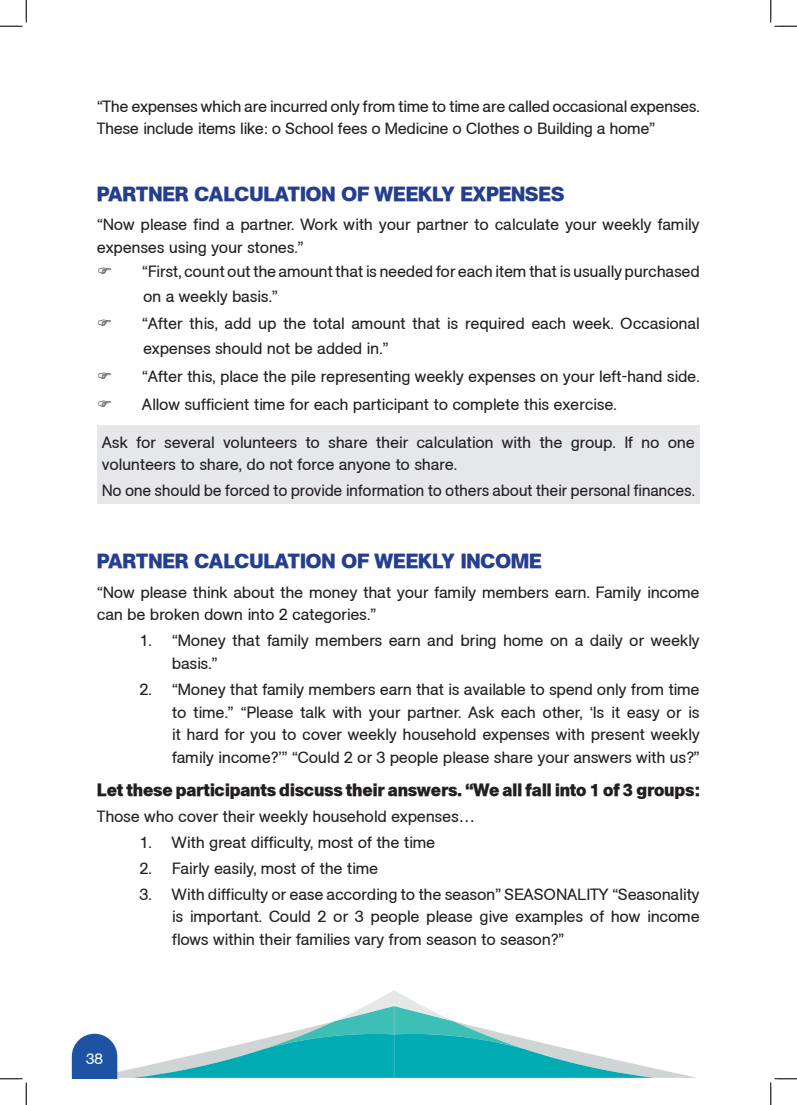
<style>
.page{position:relative;width:797px;height:1105px;background:#fff}
.page>*{position:absolute;margin:0;border:0;box-sizing:border-box;transform-origin:0 0}
.bodytext{font:20px "Agent DB Bold";color:#253f8e}
.bodytext-2{font:17.5px "Agent DB Bold";color:#231f20}
.bodytext-3{font:16.25px/22.5px "Agent DB Normal";color:#231f20}
.t1{font:15px "Agent DB Normal";color:#fffefc}
</style>
<div class="page">
<svg style="left:72px;top:990px;width:625px;height:89px"></svg>
<div style="left:97px;top:425px;width:602px;height:78px;background:#e6e7e9"></div>
<svg style="left:0;top:0;width:27px;height:27px"></svg>
<svg style="left:0;top:1078px;width:27px;height:27px"></svg>
<svg style="left:770px;top:0;width:27px;height:27px"></svg>
<svg style="left:770px;top:1078px;width:27px;height:27px"></svg>
<p class="bodytext-3" style="left:97px;top:95px;width:604px">“The expenses which are incurred only from time to time are called occasional expenses.<br>These include items like: o School fees o Medicine o Clothes o Building a home”</p>
<p class="bodytext" style="left:97px;top:182px;width:469px">PARTNER CALCULATION OF WEEKLY EXPENSES</p>
<p class="bodytext-3" style="left:97px;top:213px;width:604px">“Now please find a partner. Work with your partner to calculate your weekly family expenses using your stones.”</p>
<p class="bodytext-3" style="left:142px;top:259px;width:559px;line-height:24.4px">“First, count out the amount that is needed for each item that is usually purchased on a weekly basis.”</p>
<p class="bodytext-3" style="left:142px;top:312px;width:559px;line-height:24.4px">“After this, add up the total amount that is required each week. Occasional expenses should not be added in.”</p>
<p class="bodytext-3" style="left:142px;top:365px;width:559px">“After this, place the pile representing weekly expenses on your left-hand side.</p>
<p class="bodytext-3" style="left:142px;top:393px;width:476px">Allow sufficient time for each participant to complete this exercise.</p>
<p class="bodytext-3" style="left:102px;top:431px;width:594px">Ask for several volunteers to share their calculation with the group. If no one volunteers to share, do not force anyone to share.</p>
<p class="bodytext-3" style="left:102px;top:479px;width:594px">No one should be forced to provide information to others about their personal finances.</p>
<p class="bodytext" style="left:97px;top:549px;width:446px">PARTNER CALCULATION OF WEEKLY INCOME</p>
<p class="bodytext-3" style="left:97px;top:581px;width:604px">“Now please think about the money that your family members earn. Family income can be broken down into 2 categories.”</p>
<p class="bodytext-3" style="left:172px;top:630px;width:529px;text-indent:-32px">1. “Money that family members earn and bring home on a daily or weekly basis.”</p>
<p class="bodytext-3" style="left:172px;top:678px;width:529px;text-align:justify;text-indent:-32px">2. “Money that family members earn that is available to spend only from time to time.” “Please talk with your partner. Ask each other, ‘Is it easy or is it hard for you to cover weekly household expenses with present weekly family income?’” “Could 2 or 3 people please share your answers with us?”</p>
<p class="bodytext-2" style="left:97px;top:779px;width:604px">Let these participants discuss their answers. “We all fall into 1 of 3 groups:</p>
<p class="bodytext-3" style="left:97px;top:805px;width:379px">Those who cover their weekly household expenses…</p>
<p class="bodytext-3" style="left:140px;top:831px;width:297px">1. With great difficulty, most of the time</p>
<p class="bodytext-3" style="left:140px;top:857px;width:240px">2. Fairly easily, most of the time</p>
<p class="bodytext-3" style="left:172px;top:883px;width:529px;text-align:justify;text-indent:-32px">3. With difficulty or ease according to the season” SEASONALITY “Seasonality is important. Could 2 or 3 people please give examples of how income flows within their families vary from season to season?”</p>
<p class="t1" style="left:87px;top:1050px;width:18px">38</p>
</div>
